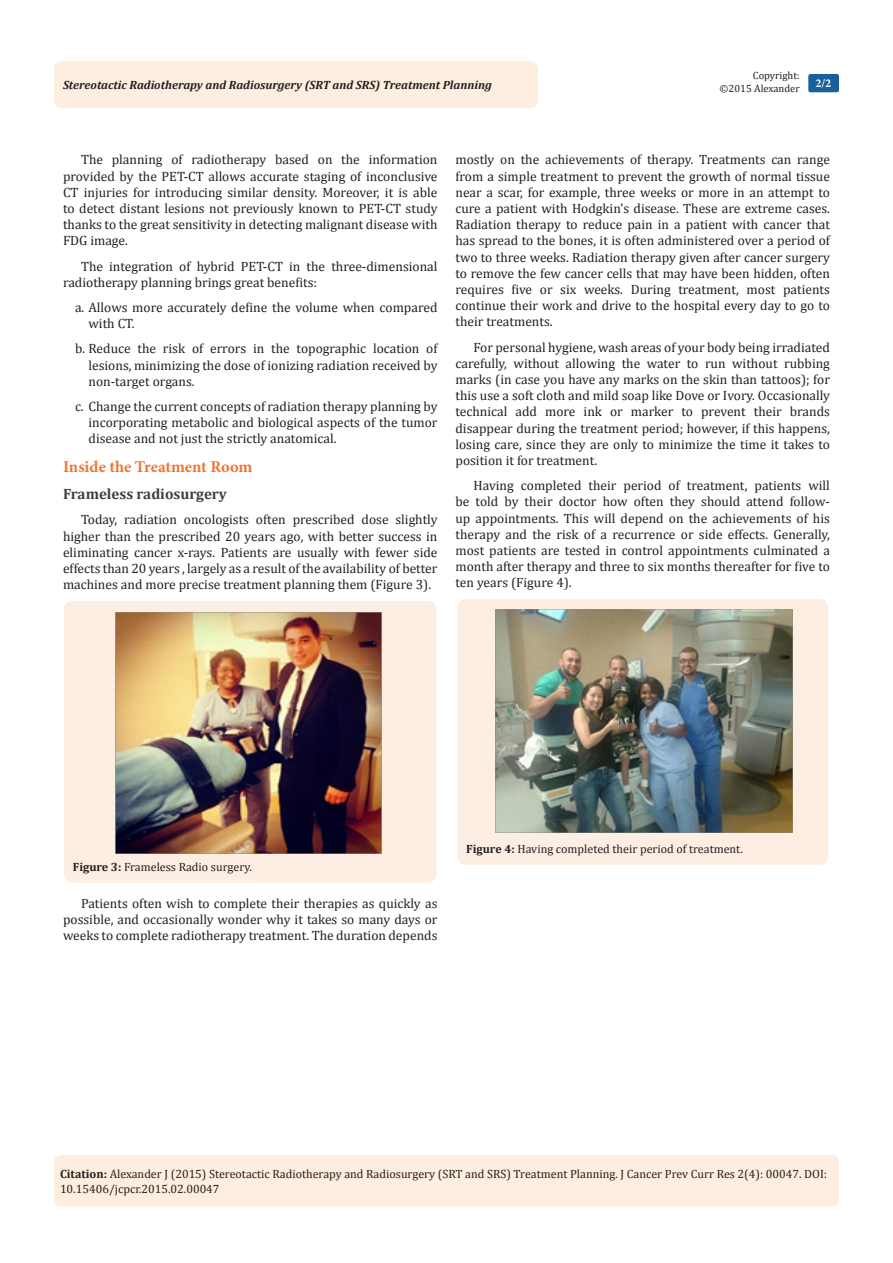
<style>
.page{position:relative;width:893px;height:1263px;background:#fff}
.page>*{position:absolute;margin:0;border:0;box-sizing:border-box;transform-origin:0 0}
.t1{font:700 16.5px "Minion Pro";letter-spacing:-.005em;color:#f37331}
.t2{font:700 15px "Cambria";color:#3e3e3f}
.t3{font:13.5px/16.2px "Cambria";color:#231f20;text-align:justify}
.Citation{font:12px/14.4px "Cambria";color:#231f20}
.t4{font:italic 700 12px "Cambria";color:#231f20}
.t5{font:700 12px "Minion Pro";color:#fff}
.t6{font:10.5px "Cambria";color:#231f20}
.s1{font-weight:700}
</style>
<div class="page">
<div style="left:54px;top:61px;width:484px;height:47px;background:#feeee0;border-radius:8px"></div>
<div style="left:808px;top:74px;width:31px;height:18px;background:#18609d;border-radius:2px"></div>
<div style="left:54px;top:1155px;width:785px;height:51px;background:#feeee0;border-radius:7px"></div>
<div style="left:64px;top:601px;width:373px;height:282px;background:#fdeee3;border-radius:9px"></div>
<img style="left:115px;top:612px;width:267px;height:241px">
<div style="left:457px;top:599px;width:371px;height:266px;background:#fdeee3;border-radius:9px"></div>
<img style="left:495px;top:609px;width:298px;height:224px">
<p class="t6" style="left:753px;top:69px;width:48px">Copyright:</p>
<p class="t6" style="left:720px;top:82px;width:82px">©2015 Alexander</p>
<p class="t4" style="left:63px;top:77px;width:430px">Stereotactic Radiotherapy and Radiosurgery (SRT and SRS) Treatment Planning</p>
<p class="t5" style="left:815px;top:75px;width:17px">2/2</p>
<p class="t3" style="left:63px;top:152px;width:376px;text-indent:18px">The planning of radiotherapy based on the information provided by the PET-CT allows accurate staging of inconclusive CT injuries for introducing similar density. Moreover, it is able to detect distant lesions not previously known to PET-CT study thanks to the great sensitivity in detecting malignant disease with FDG image.</p>
<p class="t3" style="left:63px;top:258px;width:376px;text-indent:18px">The integration of hybrid PET-CT in the three-dimensional radiotherapy planning brings great benefits:</p>
<p class="t3" style="left:88px;top:299px;width:350px;text-indent:-14px">a. Allows more accurately define the volume when compared with CT.</p>
<p class="t3" style="left:88px;top:341px;width:350px;text-indent:-14px">b. Reduce the risk of errors in the topographic location of lesions, minimizing the dose of ionizing radiation received by non-target organs.</p>
<p class="t3" style="left:88px;top:398px;width:350px;text-indent:-14px">c. Change the current concepts of radiation therapy planning by incorporating metabolic and biological aspects of the tumor disease and not just the strictly anatomical.</p>
<p class="t1" style="left:63px;top:455px;width:191px">Inside the Treatment Room</p>
<p class="t2" style="left:63px;top:483px;width:165px">Frameless radiosurgery</p>
<p class="t3" style="left:63px;top:512px;width:376px;text-indent:18px">Today, radiation oncologists often prescribed dose slightly higher than the prescribed 20 years ago, with better success in eliminating cancer x-rays. Patients are usually with fewer side effects than 20 years , largely as a result of the availability of better machines and more precise treatment planning them (Figure 3).</p>
<p class="t3" style="left:455px;top:152px;width:376px">mostly on the achievements of therapy. Treatments can range from a simple treatment to prevent the growth of normal tissue near a scar, for example, three weeks or more in an attempt to cure a patient with Hodgkin’s disease. These are extreme cases.<br>Radiation therapy to reduce pain in a patient with cancer that has spread to the bones, it is often administered over a period of two to three weeks. Radiation therapy given after cancer surgery to remove the few cancer cells that may have been hidden, often requires five or six weeks. During treatment, most patients continue their work and drive to the hospital every day to go to their treatments.</p>
<p class="t3" style="left:455px;top:339px;width:376px;text-indent:18px">For personal hygiene, wash areas of your body being irradiated carefully, without allowing the water to run without rubbing marks (in case you have any marks on the skin than tattoos); for this use a soft cloth and mild soap like Dove or Ivory. Occasionally technical add more ink or marker to prevent their brands disappear during the treatment period; however, if this happens, losing care, since they are only to minimize the time it takes to position it for treatment.</p>
<p class="t3" style="left:455px;top:477px;width:376px;text-indent:18px">Having completed their period of treatment, patients will be told by their doctor how often they should attend follow&shy;up appointments. This will depend on the achievements of his therapy and the risk of a recurrence or side effects. Generally, most patients are tested in control appointments culminated a month after therapy and three to six months thereafter for five to ten years (Figure 4).</p>
<p class="Citation" style="left:73px;top:860px;width:181px"><span class="s1">Figure 3:</span> Frameless Radio surgery.</p>
<p class="t3" style="left:63px;top:895px;width:376px;text-indent:18px">Patients often wish to complete their therapies as quickly as possible, and occasionally wonder why it takes so many days or weeks to complete radiotherapy treatment. The duration depends</p>
<p class="Citation" style="left:466px;top:842px;width:278px"><span class="s1">Figure 4:</span> Having completed their period of treatment.</p>
<p class="Citation" style="left:60px;top:1167px;width:769px"><span class="s1">Citation:</span> Alexander J (2015) Stereotactic Radiotherapy and Radiosurgery (SRT and SRS) Treatment Planning. J Cancer Prev Curr Res 2(4): 00047. DOI:<br>10.15406/jcpcr.2015.02.00047</p>
</div>
